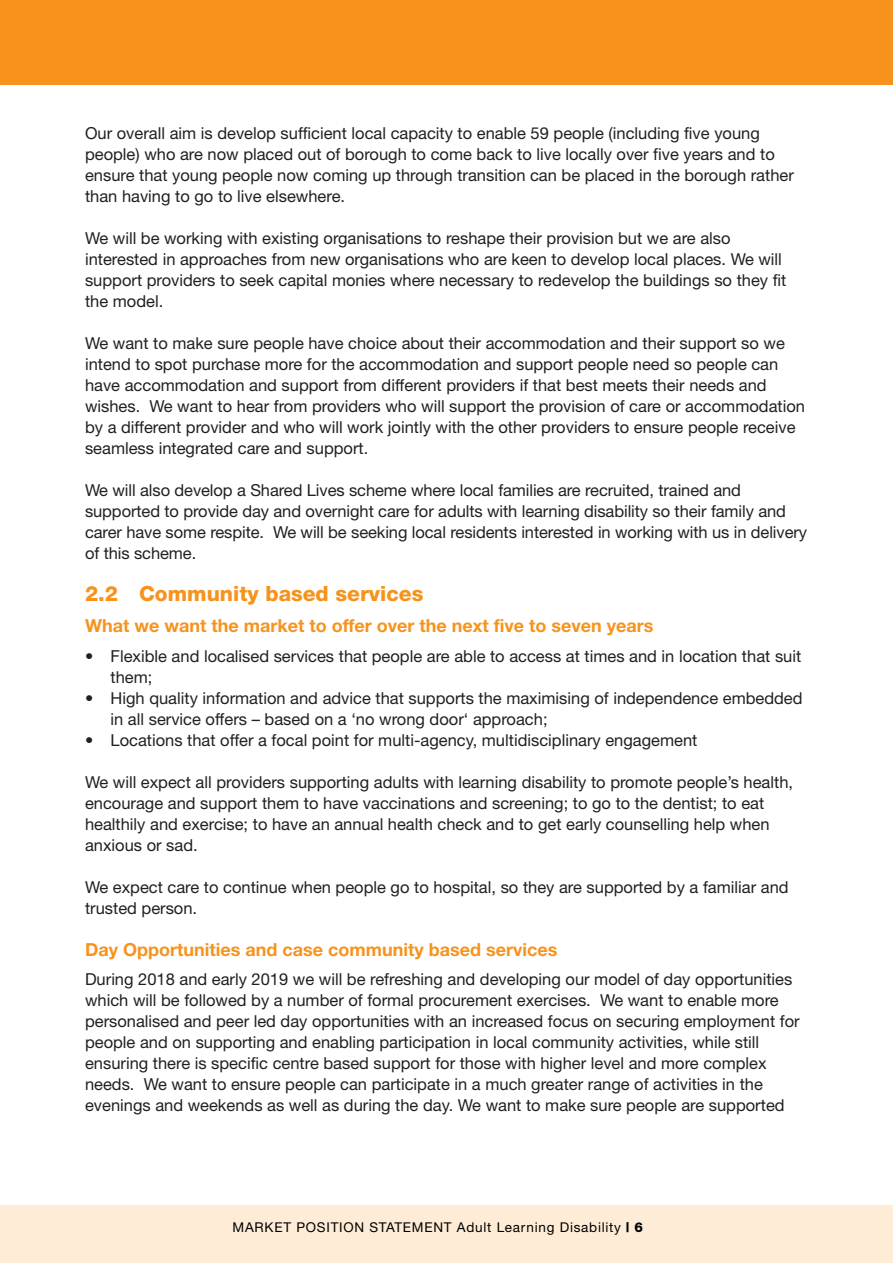
<style>
.page{position:relative;width:893px;height:1263px;background:#fff}
.page>*{position:absolute;margin:0;border:0;box-sizing:border-box;transform-origin:0 0}
.t1{font:800 21px "Helvetica Neue";color:#f7931d}
.t2{font:700 18px "Helvetica Neue";color:#f7931d}
.t3{font:16.5px/21px "Helvetica Neue";color:#231f20}
.t4{font:13.5px "Helvetica Neue";letter-spacing:.055em;color:#000}
.s1{font-weight:800}
</style>
<div class="page">
<div style="left:0;top:0;width:893px;height:85px;background:#f7931d"></div>
<div style="left:0;top:1205px;width:893px;height:58px;background:#feecd7"></div>
<p class="t3" style="left:85px;top:125px;width:710px">Our overall aim is develop sufficient local capacity to enable 59 people (including five young people) who are now placed out of borough to come back to live locally over five years and to ensure that young people now coming up through transition can be placed in the borough rather than having to go to live elsewhere.</p>
<p class="t3" style="left:85px;top:230px;width:703px">We will be working with existing organisations to reshape their provision but we are also interested in approaches from new organisations who are keen to develop local places. We will support providers to seek capital monies where necessary to redevelop the buildings so they fit the model.</p>
<p class="t3" style="left:85px;top:335px;width:721px">We want to make sure people have choice about their accommodation and their support so we intend to spot purchase more for the accommodation and support people need so people can have accommodation and support from different providers if that best meets their needs and wishes. We want to hear from providers who will support the provision of care or accommodation by a different provider and who will work jointly with the other providers to ensure people receive seamless integrated care and support.</p>
<p class="t3" style="left:85px;top:482px;width:724px">We will also develop a Shared Lives scheme where local families are recruited, trained and supported to provide day and overnight care for adults with learning disability so their family and carer have some respite. We will be seeking local residents interested in working with us in delivery of this scheme.</p>
<p class="t1" style="left:85px;top:586px;width:340px">2.2 Community based services</p>
<p class="t2" style="left:85px;top:619px;width:570px">What we want the market to offer over the next five to seven years</p>
<p class="t3" style="left:111px;top:647px;width:692px;text-indent:-25px">• Flexible and localised services that people are able to access at times and in location that suit them;</p>
<p class="t3" style="left:111px;top:689px;width:693px;text-indent:-25px">• High quality information and advice that supports the maximising of independence embedded in all service offers – based on a ‘no wrong door‘ approach;</p>
<p class="t3" style="left:85px;top:731px;width:614px">• Locations that offer a focal point for multi-agency, multidisciplinary engagement</p>
<p class="t3" style="left:85px;top:773px;width:710px">We will expect all providers supporting adults with learning disability to promote people’s health, encourage and support them to have vaccinations and screening; to go to the dentist; to eat healthily and exercise; to have an annual health check and to get early counselling help when anxious or sad.</p>
<p class="t3" style="left:85px;top:878px;width:705px">We expect care to continue when people go to hospital, so they are supported by a familiar and trusted person.</p>
<p class="t2" style="left:85px;top:943px;width:474px">Day Opportunities and case community based services</p>
<p class="t3" style="left:85px;top:970px;width:716px">During 2018 and early 2019 we will be refreshing and developing our model of day opportunities which will be followed by a number of formal procurement exercises. We want to enable more personalised and peer led day opportunities with an increased focus on securing employment for people and on supporting and enabling participation in local community activities, while still ensuring there is specific centre based support for those with higher level and more complex needs. We want to ensure people can participate in a much greater range of activities in the evenings and weekends as well as during the day. We want to make sure people are supported</p>
<p class="t4" style="left:233px;top:1222px;width:412px">MARKET POSITION STATEMENT Adult Learning Disability <span class="s1">| 6</span></p>
</div>
